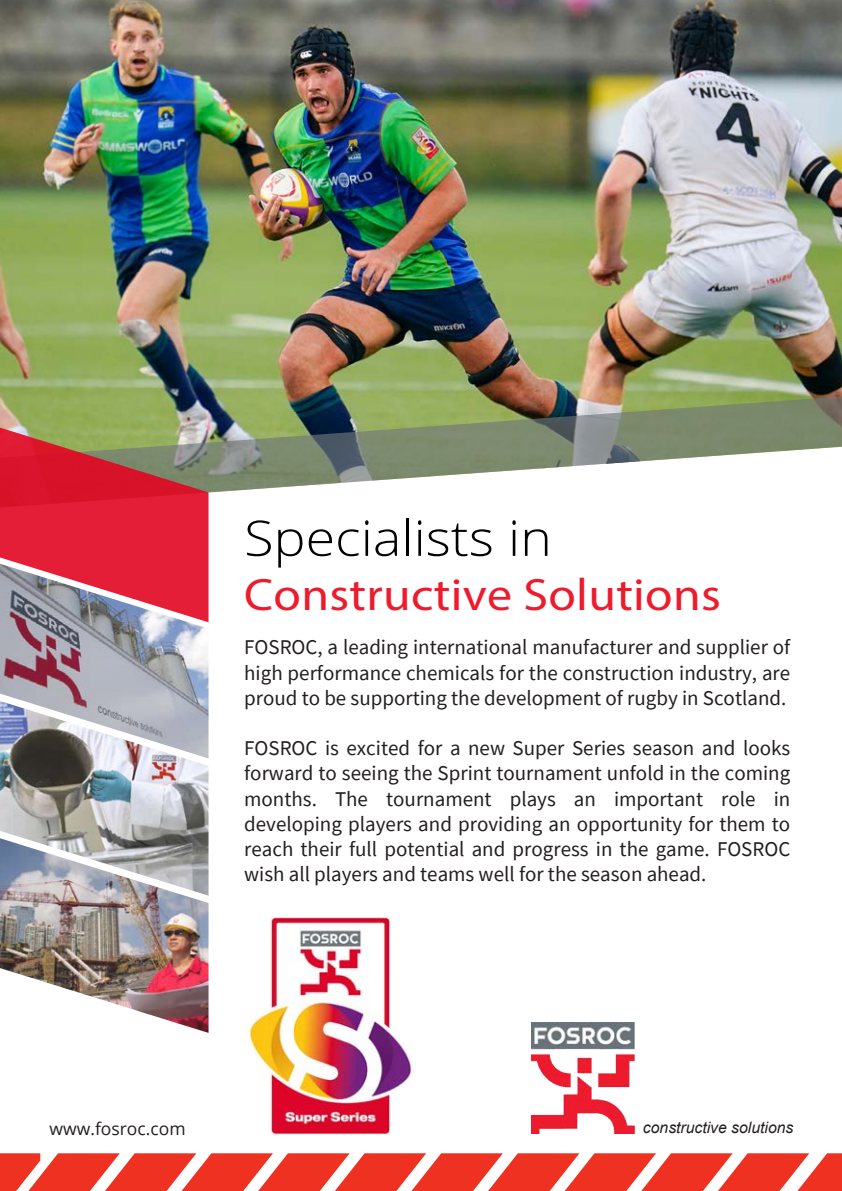
<style>
.page{position:relative;width:842px;height:1191px;background:#fff}
.page>*{position:absolute;margin:0;border:0;box-sizing:border-box;transform-origin:0 0}
.t1{font:300 49px "Open Sans";color:#000;scale:1.1 1}
.t2{font:45.4px "Myriad Pro";letter-spacing:.005em;color:#ee1b2d;scale:1.1 1}
.t3{font:21px/25.2px "Source Sans Pro";color:#231f20;text-align:justify}
.t4{font:17.4px "Open Sans";color:#231f20}
.t5{font:italic 15.8px "Arial";color:#231f20}
</style>
<div class="page">
<img style="left:0;top:0;width:842px;height:395px">
<svg style="left:0;top:395px;width:842px;height:98px"></svg>
<svg style="left:0;top:423px;width:209px;height:140px;background:#cb3e43"></svg>
<img style="left:0;top:758px;width:209px;height:79px">
<img style="left:0;top:837px;width:209px;height:196px">
<img style="left:0;top:563px;width:209px;height:195px">
<svg style="left:0;top:1153px;width:842px;height:38px"></svg>
<img style="left:532px;top:1022px;width:103px;height:111px">
<img style="left:247px;top:916px;width:168px;height:218px">
<p class="t1" style="left:244px;top:504px;width:281px">Specialists in</p>
<p class="t2" style="left:244px;top:567px;width:435px">Constructive Solutions</p>
<p class="t3" style="left:244px;top:634px;width:548px">FOSROC, a leading international manufacturer and supplier of high performance chemicals for the construction industry, are proud to be supporting the development of rugby in Scotland.</p>
<p class="t3" style="left:244px;top:735px;width:548px">FOSROC is excited for a new Super Series season and looks forward to seeing the Sprint tournament unfold in the coming months. The tournament plays an important role in developing players and providing an opportunity for them to reach their full potential and progress in the game. FOSROC wish all players and teams well for the season ahead.</p>
<p class="t4" style="left:50px;top:1116px;width:138px">www.fosroc.com</p>
<p class="t5" style="left:643px;top:1117px;width:152px">constructive solutions</p>
</div>
